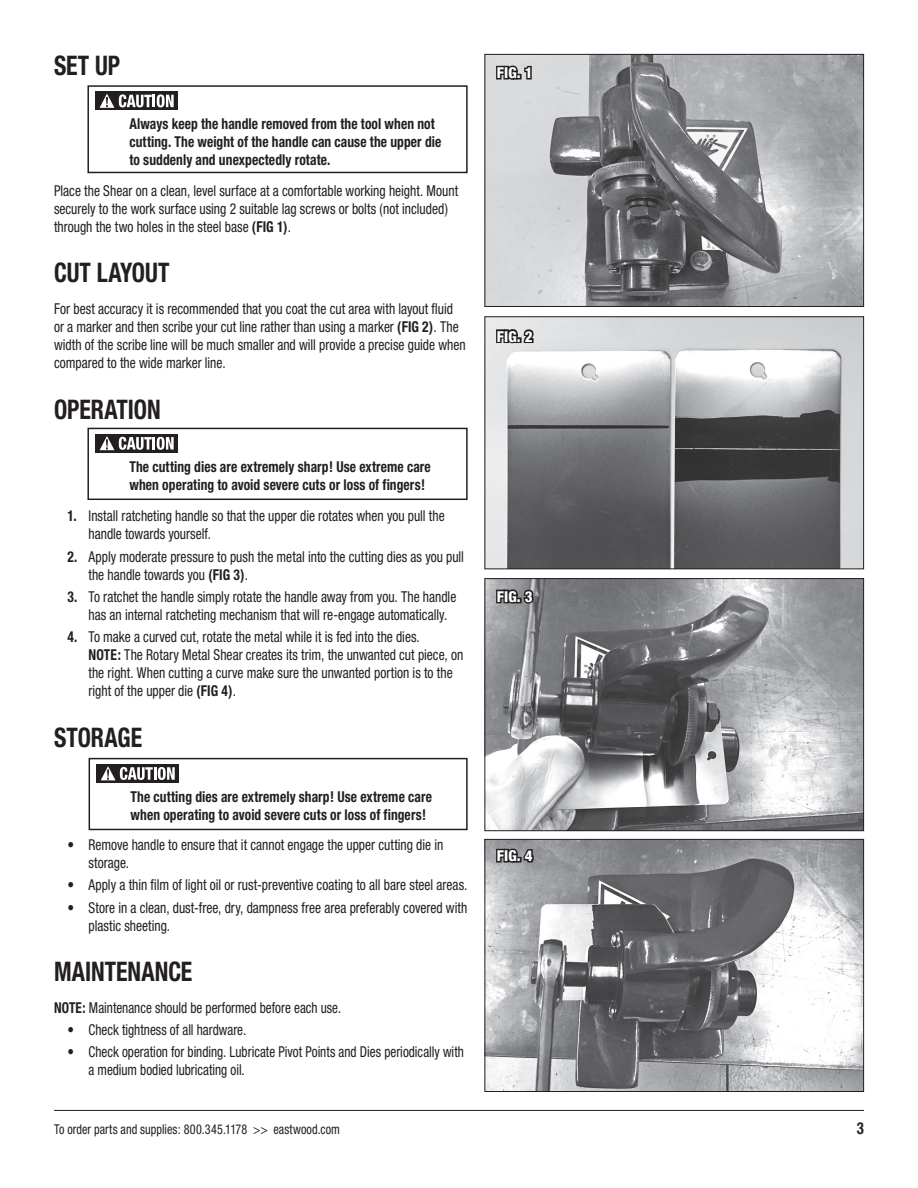
<style>
.page{position:relative;width:918px;height:1188px;background:#fff}
.page>*{position:absolute;margin:0;border:0;box-sizing:border-box;transform-origin:0 0}
.t1{font:700 condensed 27px "Helvetica Neue";color:#231f20;scale:.88 1}
.t2{font:700 condensed 16.5px "Helvetica Neue";color:#231f20;scale:.9 1}
.t3{font:condensed 15px/18px "Helvetica Neue";color:#231f20;scale:.9 1}
.t4{font:700 condensed 15px/18px "Helvetica Neue";letter-spacing:.005em;color:#231f20;scale:.9 1}
.t5{font:condensed 15px/18px "Helvetica Neue";color:#231f20;scale:.88 1}
.t6{font:800 condensed 15px "Helvetica Neue";letter-spacing:.01em;color:#fff}
.t7{font:condensed 13.5px "Helvetica Neue";letter-spacing:.005em;color:#231f20;scale:.9 1}
.s1{font-weight:700}
</style>
<div class="page">
<hr style="left:54px;top:1110px;width:810px;height:1px;background:#231f20">
<div style="left:87px;top:85px;width:381px;height:88px;border:2px solid #231f20"></div>
<div style="left:95px;top:91px;width:83px;height:19px;background:#231f20"></div>
<svg style="left:100px;top:94px;width:74px;height:14px"></svg>
<img style="left:486px;top:56px;width:376px;height:249px">
<div style="left:484px;top:54px;width:380px;height:253px;border:1px solid #231f20"></div>
<svg style="left:495px;top:62px;width:38px;height:19px"></svg>
<div style="left:87px;top:428px;width:381px;height:72px;border:2px solid #231f20"></div>
<div style="left:95px;top:434px;width:83px;height:19px;background:#231f20"></div>
<svg style="left:100px;top:436px;width:74px;height:14px"></svg>
<div style="left:89px;top:758px;width:379px;height:72px;border:2px solid #231f20"></div>
<div style="left:96px;top:764px;width:83px;height:19px;background:#231f20"></div>
<svg style="left:101px;top:766px;width:74px;height:14px"></svg>
<img style="left:486px;top:318px;width:376px;height:249px">
<div style="left:484px;top:316px;width:380px;height:253px;border:1px solid #231f20"></div>
<img style="left:486px;top:580px;width:376px;height:249px">
<div style="left:484px;top:578px;width:380px;height:253px;border:1px solid #231f20"></div>
<img style="left:486px;top:841px;width:376px;height:249px">
<div style="left:484px;top:839px;width:380px;height:253px;border:1px solid #231f20"></div>
<svg style="left:495px;top:325px;width:41px;height:20px"></svg>
<svg style="left:495px;top:585px;width:40px;height:20px"></svg>
<svg style="left:495px;top:841px;width:40px;height:23px"></svg>
<h1 class="t1" style="left:54px;top:49px;width:77px">SET UP</h1>
<p class="t4" style="left:129px;top:115px;width:348px">Always keep the handle removed from the tool when not cutting. The weight of the handle can cause the upper die to suddenly and unexpectedly rotate.</p>
<p class="t3" style="left:54px;top:181px;width:451px">Place the Shear on a clean, level surface at a comfortable working height. Mount securely to the work surface using 2 suitable lag screws or bolts (not included) through the two holes in the steel base <span class="s1">(FIG 1)</span>.</p>
<h1 class="t1" style="left:54px;top:256px;width:133px">CUT LAYOUT</h1>
<p class="t3" style="left:54px;top:299px;width:459px">For best accuracy it is recommended that you coat the cut area with layout fluid or a marker and then scribe your cut line rather than using a marker <span class="s1">(FIG 2)</span>. The width of the scribe line will be much smaller and will provide a precise guide when compared to the wide marker line.</p>
<h1 class="t1" style="left:54px;top:393px;width:123px">OPERATION</h1>
<p class="t4" style="left:129px;top:457px;width:336px">The cutting dies are extremely sharp! Use extreme care when operating to avoid severe cuts or loss of fingers!</p>
<p class="t3" style="left:89px;top:507px;width:397px;text-indent:-21px"><span class="s1">1.</span> Install ratcheting handle so that the upper die rotates when you pull the handle towards yourself.</p>
<p class="t3" style="left:89px;top:547px;width:419px;text-indent:-21px"><span class="s1">2.</span> Apply moderate pressure to push the metal into the cutting dies as you pull the handle towards you <span class="s1">(FIG 3)</span>.</p>
<p class="t3" style="left:88px;top:588px;width:410px;text-indent:-21px"><span class="s1">3.</span> To ratchet the handle simply rotate the handle away from you. The handle has an internal ratcheting mechanism that will re-engage automatically.</p>
<p class="t3" style="left:88px;top:628px;width:418px;text-indent:-21px"><span class="s1">4.</span> To make a curved cut, rotate the metal while it is fed into the dies.<br><span class="s1">NOTE:</span> The Rotary Metal Shear creates its trim, the unwanted cut piece, on the right. When cutting a curve make sure the unwanted portion is to the right of the upper die <span class="s1">(FIG 4)</span>.</p>
<h1 class="t1" style="left:54px;top:721px;width:102px">STORAGE</h1>
<p class="t4" style="left:131px;top:787px;width:336px">The cutting dies are extremely sharp! Use extreme care when operating to avoid severe cuts or loss of fingers!</p>
<p class="t3" style="left:88px;top:836px;width:396px;text-indent:-21px">• Remove handle to ensure that it cannot engage the upper cutting die in storage.</p>
<p class="t3" style="left:68px;top:876px;width:446px">• Apply a thin film of light oil or rust-preventive coating to all bare steel areas.</p>
<p class="t3" style="left:88px;top:898px;width:422px;text-indent:-21px">• Store in a clean, dust-free, dry, dampness free area preferably covered with plastic sheeting.</p>
<h1 class="t1" style="left:54px;top:955px;width:159px">MAINTENANCE</h1>
<p class="t5" style="left:54px;top:998px;width:328px"><span class="s1">NOTE:</span> Maintenance should be performed before each use.</p>
<p class="t5" style="left:68px;top:1021px;width:205px">• Check tightness of all hardware.</p>
<p class="t5" style="left:89px;top:1043px;width:428px;text-indent:-21px">• Check operation for binding. Lubricate Pivot Points and Dies periodically with a medium bodied lubricating oil.</p>
<p class="t6" style="left:497px;top:63px;width:37px">FIG. 1</p>
<p class="t6" style="left:497px;top:327px;width:37px">FIG. 2</p>
<p class="t6" style="left:497px;top:587px;width:37px">FIG. 3</p>
<p class="t6" style="left:497px;top:846px;width:37px">FIG. 4</p>
<p class="t7" style="left:54px;top:1121px;width:319px">To order parts and supplies: 800.345.1178 &gt;&gt; eastwood.com</p>
<p class="t2" style="left:857px;top:1118px;width:9px">3</p>
</div>
